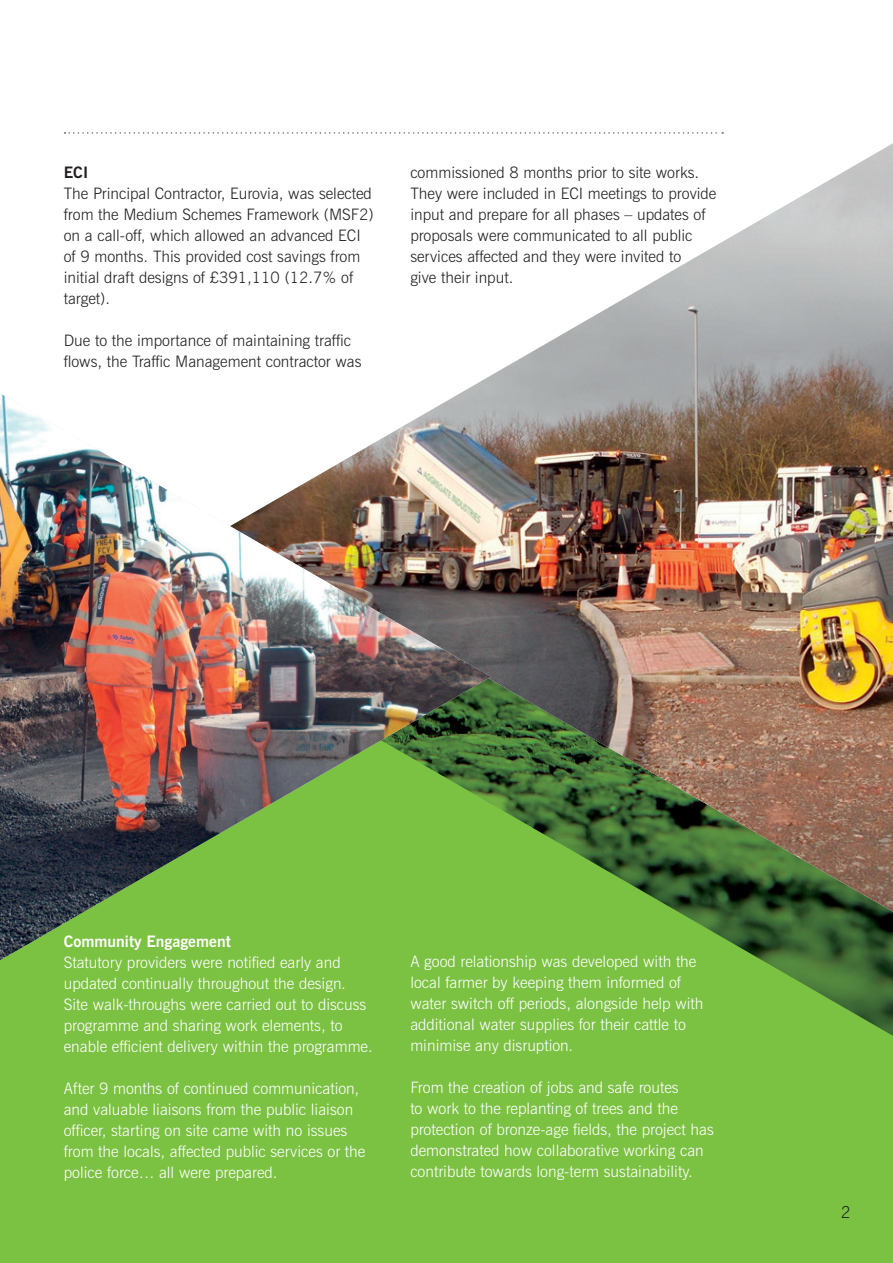
<style>
.page{position:relative;width:893px;height:1263px;background:#fff}
.page>*{position:absolute;margin:0;border:0;box-sizing:border-box;transform-origin:0 0}
.t1{font:300 16.5px "News Gothic BT";color:#231f20}
.t2{font:300 15.75px/21px "News Gothic BT";color:#fff}
.t3{font:300 15.75px/21px "News Gothic BT";color:#231f20}
.t4{font:700 15.75px "News Gothic BT";color:#fff}
.t5{font:700 15.75px "News Gothic BT";color:#231f20}
</style>
<div class="page">
<div style="left:0;top:912px;width:893px;height:351px;background:#7bc142"></div>
<img style="left:790px;top:912px;width:103px;height:124px">
<img style="left:688px;top:912px;width:103px;height:65px">
<img style="left:461px;top:143px;width:432px;height:769px">
<svg style="left:65px;top:132px;width:658px;height:2px"></svg>
<img style="left:0;top:393px;width:491px;height:567px">
<p class="t5" style="left:64px;top:163px;width:26px">ECI</p>
<p class="t3" style="left:64px;top:183px;width:311px">The Principal Contractor, Eurovia, was selected from the Medium Schemes Framework (MSF2) on a call-off, which allowed an advanced ECI of 9 months. This provided cost savings from initial draft designs of £391,110 (12.7% of target).</p>
<p class="t3" style="left:64px;top:330px;width:299px">Due to the importance of maintaining traffic flows, the Traffic Management contractor was</p>
<p class="t3" style="left:410px;top:162px;width:308px">commissioned 8 months prior to site works.<br>They were included in ECI meetings to provide input and prepare for all phases – updates of proposals were communicated to all public services affected and they were invited to<br>give their input.</p>
<p class="t4" style="left:64px;top:932px;width:168px">Community Engagement</p>
<p class="t2" style="left:64px;top:952px;width:311px">Statutory providers were notified early and updated continually throughout the design.<br>Site walk-throughs were carried out to discuss programme and sharing work elements, to enable efficient delivery within the programme.</p>
<p class="t2" style="left:64px;top:1078px;width:303px">After 9 months of continued communication, and valuable liaisons from the public liaison officer, starting on site came with no issues from the locals, affected public services or the police force… all were prepared.</p>
<p class="t2" style="left:410px;top:951px;width:295px">A good relationship was developed with the local farmer by keeping them informed of water switch off periods, alongside help with additional water supplies for their cattle to minimise any disruption.</p>
<p class="t2" style="left:410px;top:1077px;width:305px">From the creation of jobs and safe routes<br>to work to the replanting of trees and the protection of bronze-age fields, the project has demonstrated how collaborative working can contribute towards long-term sustainability.</p>
<p class="t1" style="left:841px;top:1202px;width:11px">2</p>
</div>
